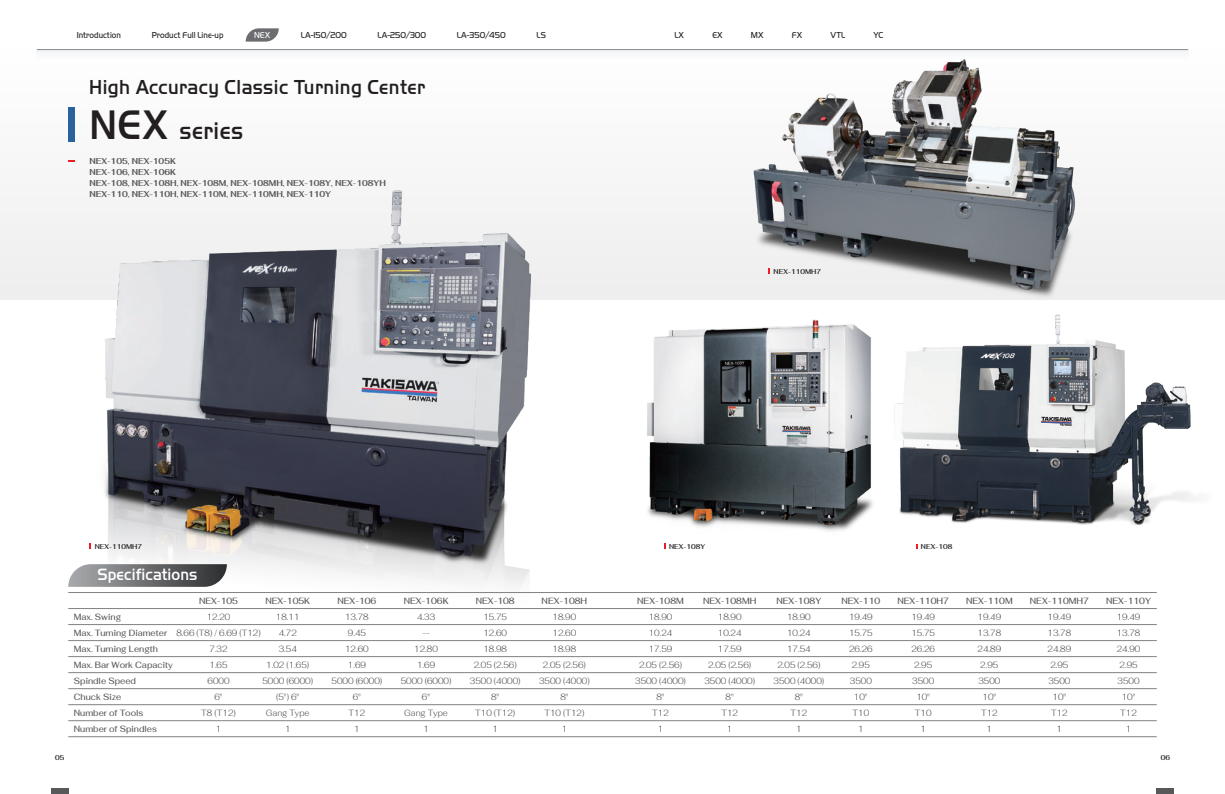
<style>
.page{position:relative;width:1225px;height:794px;background:#fff}
.page>*{position:absolute;margin:0;border:0;box-sizing:border-box;transform-origin:0 0}
.t1{font:500 25px "Handel Got D";letter-spacing:.025em;color:#231f20;scale:.9 1}
.t2{font:500 21px "Handel Got D";letter-spacing:.025em;color:#231f20;scale:.9 1}
.t3{font:500 17px "Handel Got D";letter-spacing:.01em;color:#fff;scale:.9 1}
.t4{font:300 9px/16px "Fahkwang";color:#57585a;text-align:center;scale:.9 1}
.t5{font:500 9px/16px "Fahkwang";color:#57585a;scale:.9 1}
.t6{font:9px "Handel Got D Ligh";color:#231f20;scale:.9 1}
.t7{font:9px "Handel Got D Ligh";color:#fff;scale:.9 1}
.t8{font:700 8.5px/11px "Fahkwang";color:#57585a;scale:.9 1}
.t9{font:600 7px "Fahkwang";letter-spacing:.01em;color:#231f20;scale:.9 1}
.s1{font-size:42.9px}
</style>
<div class="page">
<div style="left:0;top:50px;width:1225px;height:249px;background:#f7f7f8"></div>
<div style="left:51px;top:788px;width:17px;height:6px;background:#57585a"></div>
<div style="left:1156px;top:788px;width:18px;height:6px;background:#57585a"></div>
<img style="left:82px;top:190px;width:475px;height:484px">
<img style="left:647px;top:328px;width:226px;height:218px">
<img style="left:726px;top:68px;width:373px;height:262px">
<img style="left:889px;top:314px;width:307px;height:211px">
<svg style="left:68px;top:564px;width:159px;height:23px"></svg>
<hr style="left:68px;top:704px;width:1088px;height:1px;background:#808285">
<hr style="left:68px;top:720px;width:1088px;height:1px;background:#808285">
<hr style="left:68px;top:736px;width:1088px;height:1px;background:#808285">
<hr style="left:68px;top:688px;width:1088px;height:1px;background:#808285">
<hr style="left:68px;top:672px;width:1088px;height:1px;background:#808285">
<hr style="left:68px;top:656px;width:1088px;height:1px;background:#808285">
<hr style="left:68px;top:640px;width:1088px;height:1px;background:#808285">
<hr style="left:68px;top:624px;width:1088px;height:1px;background:#808285">
<hr style="left:68px;top:608px;width:1088px;height:1px;background:#808285">
<hr style="left:68px;top:592px;width:1088px;height:1px;background:#808285">
<div style="left:68px;top:107px;width:7px;height:34px;background:#29629c"></div>
<svg style="left:68px;top:160px;width:7px;height:2px"></svg>
<div style="left:37px;top:49px;width:1151px;height:19px;background:linear-gradient(to right,#fbfcfc,#f7f8f8)"></div>
<svg style="left:246px;top:28px;width:33px;height:14px"></svg>
<p class="t6" style="left:77px;top:30px;width:51px">Introduction</p>
<p class="t6" style="left:152px;top:30px;width:81px">Product Full Line-up</p>
<p class="t7" style="left:254px;top:30px;width:19px">NEX</p>
<p class="t6" style="left:301px;top:30px;width:52px">LA-150/200</p>
<p class="t6" style="left:377px;top:30px;width:56px">LA-250/300</p>
<p class="t6" style="left:457px;top:30px;width:56px">LA-350/450</p>
<p class="t6" style="left:536px;top:30px;width:12px">LS</p>
<p class="t6" style="left:674px;top:30px;width:12px">LX</p>
<p class="t6" style="left:712px;top:30px;width:13px">EX</p>
<p class="t6" style="left:751px;top:30px;width:15px">MX</p>
<p class="t6" style="left:792px;top:30px;width:13px">FX</p>
<p class="t6" style="left:830px;top:30px;width:18px">VTL</p>
<p class="t6" style="left:873px;top:30px;width:12px">YC</p>
<h2 class="t2" style="left:89px;top:75px;width:375px">High Accuracy Classic Turning Center</h2>
<h1 class="t1" style="left:89px;top:117px;width:172px"><span class="s1">NEX</span> series</h1>
<p class="t8" style="left:89px;top:155px;width:331px">NEX-105, NEX-105K<br>NEX-106, NEX-106K<br>NEX-108, NEX-108H, NEX-108M, NEX-108MH, NEX-108Y, NEX-108YH NEX-110, NEX-110H, NEX-110M, NEX-110MH, NEX-110Y</p>
<p class="t9" style="left:773px;top:265px;width:54px">NEX-110MH7</p>
<p class="t9" style="left:95px;top:540px;width:54px">NEX-110MH7</p>
<p class="t9" style="left:669px;top:540px;width:42px">NEX-108Y</p>
<h3 class="t3" style="left:97px;top:565px;width:113px">Specifications</h3>
<p class="t5" style="left:265px;top:592px;width:51px">NEX-105K</p>
<p class="t4" style="left:262px;top:608px;width:58px">18.11<br>4.72<br>3.54<br>1.02 (1.65)<br>5000 (6000) (5") 6"<br>Gang Type<br>1</p>
<p class="t5" style="left:199px;top:592px;width:45px">NEX-105</p>
<p class="t4" style="left:176px;top:608px;width:95px">12.20<br>8.66 (T8) / 6.69 (T12)<br>7.32<br>1.65<br>6000<br>6"<br>T8 (T12)<br>1</p>
<p class="t5" style="left:74px;top:608px;width:111px">Max. Swing<br>Max. Turning Diameter<br>Max. Turning Length<br>Max. Bar Work Capacity<br>Spindle Speed<br>Chuck Size<br>Number of Tools<br>Number of Spindles</p>
<p class="t5" style="left:337px;top:592px;width:45px">NEX-106</p>
<p class="t4" style="left:331px;top:608px;width:58px">13.78<br>9.45<br>12.60<br>1.69<br>5000 (6000)<br>6"<br>T12<br>1</p>
<p class="t5" style="left:404px;top:592px;width:51px">NEX-106K</p>
<p class="t4" style="left:401px;top:608px;width:58px">4.33<br>--<br>12.80<br>1.69<br>5000 (6000)<br>6"<br>Gang Type<br>1</p>
<p class="t5" style="left:476px;top:592px;width:45px">NEX-108</p>
<p class="t4" style="left:470px;top:608px;width:58px">15.75<br>12.60<br>18.98<br>2.05 (2.56)<br>3500 (4000)<br>8"<br>T10 (T12)<br>1</p>
<p class="t5" style="left:541px;top:592px;width:52px">NEX-108H</p>
<p class="t4" style="left:539px;top:608px;width:58px">18.90<br>12.60<br>18.98<br>2.05 (2.56)<br>3500 (4000)<br>8"<br>T10 (T12)<br>1</p>
<p class="t5" style="left:637px;top:592px;width:53px">NEX-108M</p>
<p class="t4" style="left:635px;top:608px;width:58px">18.90<br>10.24<br>17.59<br>2.05 (2.56)<br>3500 (4000)<br>8"<br>T12<br>1</p>
<p class="t5" style="left:703px;top:592px;width:61px">NEX-108MH</p>
<p class="t4" style="left:704px;top:608px;width:58px">18.90<br>10.24<br>17.59<br>2.05 (2.56)<br>3500 (4000)<br>8"<br>T12<br>1</p>
<p class="t5" style="left:776px;top:592px;width:51px">NEX-108Y</p>
<p class="t4" style="left:773px;top:608px;width:58px">18.90<br>10.24<br>17.54<br>2.05 (2.56)<br>3500 (4000)<br>8"<br>T12<br>1</p>
<p class="t9" style="left:921px;top:540px;width:36px">NEX-108</p>
<p class="t5" style="left:841px;top:592px;width:45px">NEX-110</p>
<p class="t4" style="left:849px;top:608px;width:28px">19.49<br>15.75<br>26.26<br>2.95<br>3500<br>10"<br>T10<br>1</p>
<p class="t5" style="left:897px;top:592px;width:59px">NEX-110H7</p>
<p class="t4" style="left:911px;top:608px;width:28px">19.49<br>15.75<br>26.26<br>2.95<br>3500<br>10"<br>T10<br>1</p>
<p class="t5" style="left:966px;top:592px;width:53px">NEX-110M</p>
<p class="t4" style="left:977px;top:608px;width:28px">19.49<br>13.78<br>24.89<br>2.95<br>3500<br>10"<br>T12<br>1</p>
<p class="t5" style="left:1030px;top:592px;width:67px">NEX-110MH7</p>
<p class="t4" style="left:1047px;top:608px;width:28px">19.49<br>13.78<br>24.89<br>2.95<br>3500<br>10"<br>T12<br>1</p>
<p class="t5" style="left:1106px;top:592px;width:51px">NEX-110Y</p>
<p class="t4" style="left:1116px;top:608px;width:28px">19.49<br>13.78<br>24.90<br>2.95<br>3500<br>10"<br>T12<br>1</p>
<p class="t9" style="left:55px;top:751px;width:12px">05</p>
<p class="t9" style="left:1160px;top:751px;width:12px">06</p>
</div>
